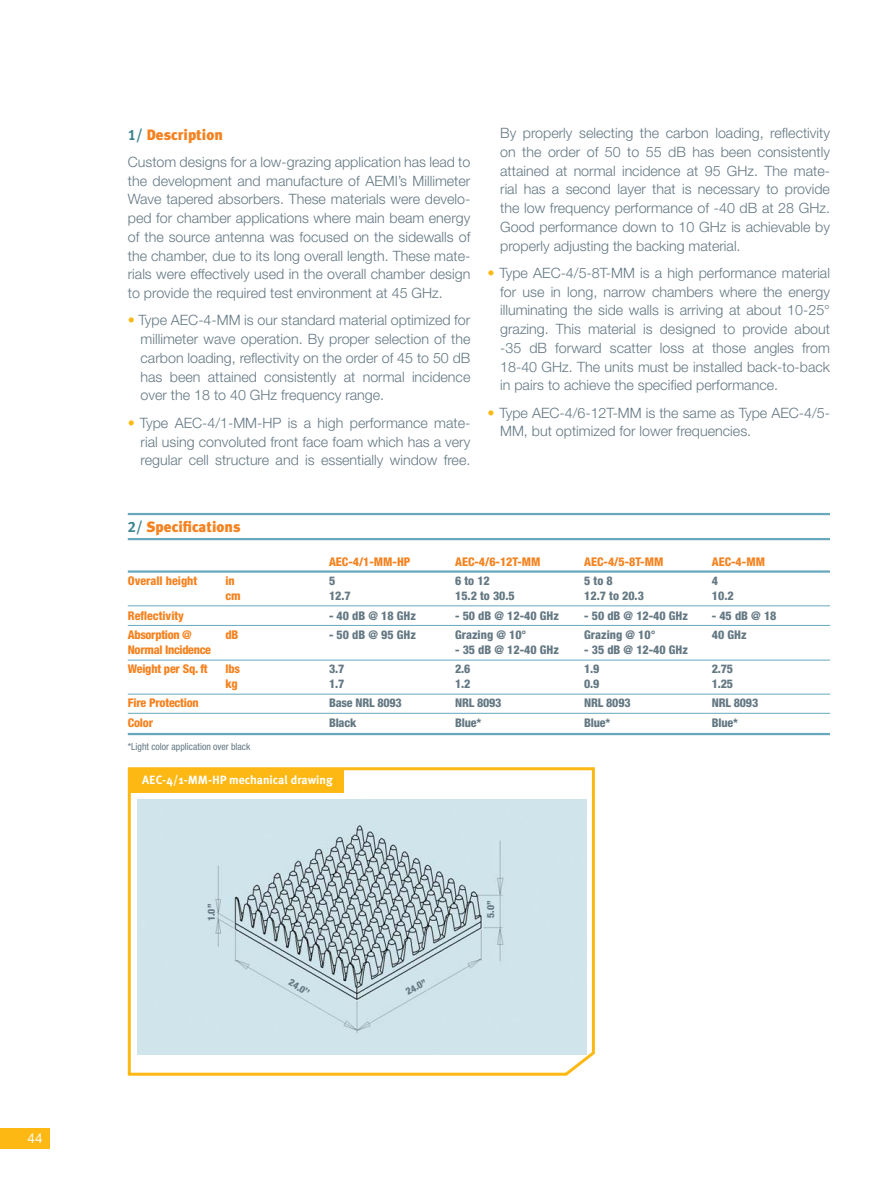
<style>
.page{position:relative;width:894px;height:1188px;background:#fff}
.page>*{position:absolute;margin:0;border:0;box-sizing:border-box;transform-origin:0 0}
.t1{font:900 15px "Meta Plus";color:#f5821f}
.t2{font:300 14.25px/18.8px "Helvetica Neue LT Std";color:#647883;text-align:justify}
.t3{font:13.5px "Helvetica Neue";color:#fff}
.t4{font:800 condensed 12px "Helvetica Neue";color:#647883}
.t5{font:800 condensed 12px "Helvetica Neue";letter-spacing:-.015em;color:#f5821f}
.t6{font:700 12px "Meta Plus";color:#fff}
.t7{font:condensed 9.75px "Helvetica Neue";color:#647883}
.t8{font:800 condensed 9.75px "Helvetica Neue";color:#647883}
.s1{font-family:"Meta Plus Bold Caps";font-weight:400;color:#3c8290}
.s2{color:#fdb813}
</style>
<div class="page">
<div style="left:0;top:1127px;width:49px;height:21px;background:#fdb813"></div>
<hr style="left:128px;top:513px;width:701px;height:2px;background:#67a8bd">
<hr style="left:128px;top:538px;width:701px;height:2px;background:#67a8bd">
<hr style="left:128px;top:605px;width:701px;height:1px;background:#67a8bd">
<hr style="left:128px;top:625px;width:701px;height:1px;background:#67a8bd">
<hr style="left:128px;top:659px;width:701px;height:1px;background:#67a8bd">
<hr style="left:128px;top:693px;width:701px;height:1px;background:#67a8bd">
<hr style="left:128px;top:712px;width:701px;height:1px;background:#67a8bd">
<hr style="left:128px;top:570px;width:701px;height:2px;background:#67a8bd">
<hr style="left:128px;top:732px;width:701px;height:3px;background:#67a8bd">
<svg style="left:127px;top:767px;width:468px;height:309px"></svg>
<img style="left:137px;top:799px;width:448px;height:255px">
<div style="left:130px;top:768px;width:213px;height:24px;background:#fdb813"></div>
<p class="t3" style="left:28px;top:1132px;width:17px">44</p>
<p class="t1" style="left:128px;top:127px;width:96px"><span class="s1">1/</span> Description</p>
<p class="t2" style="left:128px;top:154px;width:344px">Custom designs for a low-grazing application has lead to the development and manufacture of AEMI’s Millimeter Wave tapered absorbers. These materials were develo&shy;ped for chamber applications where main beam energy of the source antenna was focused on the sidewalls of the chamber, due to its long overall length. These mate&shy;rials were effectively used in the overall chamber design to provide the required test environment at 45 GHz.</p>
<p class="t2" style="left:140px;top:312px;width:331px;text-indent:-13px"><span class="s2">•</span> Type AEC-4-MM is our standard material optimized for millimeter wave operation. By proper selection of the carbon loading, reflectivity on the order of 45 to 50 dB has been attained consistently at normal incidence over the 18 to 40 GHz frequency range.</p>
<p class="t2" style="left:140px;top:415px;width:331px;text-indent:-13px"><span class="s2">•</span> Type AEC-4/1-MM-HP is a high performance mate&shy;rial using convoluted front face foam which has a very regular cell structure and is essentially window free.</p>
<p class="t2" style="left:500px;top:125px;width:331px">By properly selecting the carbon loading, reflectivity on the order of 50 to 55 dB has been consistently attained at normal incidence at 95 GHz. The mate&shy;rial has a second layer that is necessary to provide the low frequency performance of -40 dB at 28 GHz.<br>Good performance down to 10 GHz is achievable by properly adjusting the backing material.</p>
<p class="t2" style="left:500px;top:265px;width:331px;text-indent:-13px"><span class="s2">•</span> Type AEC-4/5-8T-MM is a high performance material for use in long, narrow chambers where the energy illuminating the side walls is arriving at about 10-25° grazing. This material is designed to provide about -35 dB forward scatter loss at those angles from 18-40 GHz. The units must be installed back-to-back in pairs to achieve the specified performance.</p>
<p class="t2" style="left:500px;top:405px;width:331px;text-indent:-13px"><span class="s2">•</span> Type AEC-4/6-12T-MM is the same as Type AEC-4/5-<br>MM, but optimized for lower frequencies.</p>
<p class="t1" style="left:128px;top:519px;width:114px"><span class="s1">2/</span> Specifications</p>
<p class="t5" style="left:329px;top:557px;width:83px">AEC-4/1-MM-HP</p>
<p class="t5" style="left:455px;top:557px;width:87px">AEC-4/6-12T-MM</p>
<p class="t5" style="left:584px;top:557px;width:81px">AEC-4/5-8T-MM</p>
<p class="t5" style="left:711px;top:557px;width:55px">AEC-4-MM</p>
<p class="t5" style="left:128px;top:576px;width:71px">Overall height</p>
<p class="t5" style="left:225px;top:576px;width:11px">in</p>
<p class="t4" style="left:329px;top:576px;width:8px">5</p>
<p class="t4" style="left:455px;top:576px;width:36px">6 to 12</p>
<p class="t4" style="left:584px;top:576px;width:30px">5 to 8</p>
<p class="t4" style="left:711px;top:576px;width:8px">4</p>
<p class="t5" style="left:225px;top:591px;width:17px">cm</p>
<p class="t4" style="left:329px;top:591px;width:23px">12.7</p>
<p class="t4" style="left:455px;top:591px;width:61px">15.2 to 30.5</p>
<p class="t4" style="left:584px;top:591px;width:61px">12.7 to 20.3</p>
<p class="t4" style="left:711px;top:591px;width:23px">10.2</p>
<p class="t5" style="left:128px;top:610px;width:58px">Reflectivity</p>
<p class="t4" style="left:329px;top:610px;width:88px">- 40 dB @ 18 GHz</p>
<p class="t4" style="left:455px;top:610px;width:105px">- 50 dB @ 12-40 GHz</p>
<p class="t4" style="left:584px;top:610px;width:105px">- 50 dB @ 12-40 GHz</p>
<p class="t4" style="left:711px;top:610px;width:66px">- 45 dB @ 18</p>
<p class="t5" style="left:128px;top:630px;width:65px">Absorption @</p>
<p class="t5" style="left:225px;top:630px;width:15px">dB</p>
<p class="t4" style="left:329px;top:630px;width:88px">- 50 dB @ 95 GHz</p>
<p class="t4" style="left:455px;top:630px;width:73px">Grazing @ 10°</p>
<p class="t4" style="left:584px;top:630px;width:73px">Grazing @ 10°</p>
<p class="t4" style="left:711px;top:630px;width:36px">40 GHz</p>
<p class="t5" style="left:128px;top:645px;width:85px">Normal Incidence</p>
<p class="t4" style="left:455px;top:645px;width:105px">- 35 dB @ 12-40 GHz</p>
<p class="t4" style="left:584px;top:645px;width:105px">- 35 dB @ 12-40 GHz</p>
<p class="t5" style="left:128px;top:664px;width:81px">Weight per Sq. ft</p>
<p class="t5" style="left:225px;top:664px;width:16px">lbs</p>
<p class="t4" style="left:329px;top:664px;width:17px">3.7</p>
<p class="t4" style="left:455px;top:664px;width:17px">2.6</p>
<p class="t4" style="left:584px;top:664px;width:17px">1.9</p>
<p class="t4" style="left:711px;top:664px;width:23px">2.75</p>
<p class="t5" style="left:225px;top:679px;width:14px">kg</p>
<p class="t4" style="left:329px;top:679px;width:17px">1.7</p>
<p class="t4" style="left:455px;top:679px;width:17px">1.2</p>
<p class="t4" style="left:584px;top:679px;width:17px">0.9</p>
<p class="t4" style="left:711px;top:679px;width:23px">1.25</p>
<p class="t5" style="left:128px;top:698px;width:72px">Fire Protection</p>
<p class="t4" style="left:329px;top:698px;width:74px">Base NRL 8093</p>
<p class="t4" style="left:455px;top:698px;width:48px">NRL 8093</p>
<p class="t4" style="left:584px;top:698px;width:48px">NRL 8093</p>
<p class="t4" style="left:711px;top:698px;width:48px">NRL 8093</p>
<p class="t5" style="left:128px;top:717px;width:27px">Color</p>
<p class="t4" style="left:329px;top:717px;width:29px">Black</p>
<p class="t4" style="left:455px;top:717px;width:28px">Blue*</p>
<p class="t4" style="left:584px;top:717px;width:28px">Blue*</p>
<p class="t4" style="left:711px;top:717px;width:28px">Blue*</p>
<p class="t7" style="left:128px;top:743px;width:124px">*Light color application over black</p>
<p class="t6" style="left:142px;top:774px;width:192px">AEC-4/1-MM-HP mechanical drawing</p>
<p class="t8" style="left:208px;top:920px;width:19px;rotate:-90deg">1.0’’</p>
<p class="t8" style="left:487px;top:917px;width:19px;rotate:-90deg">5.0’’</p>
<p class="t8" style="left:291px;top:978px;width:24px;rotate:30deg">24.0’’</p>
<p class="t8" style="left:404px;top:989px;width:24px;rotate:-30deg">24.0’’</p>
</div>
